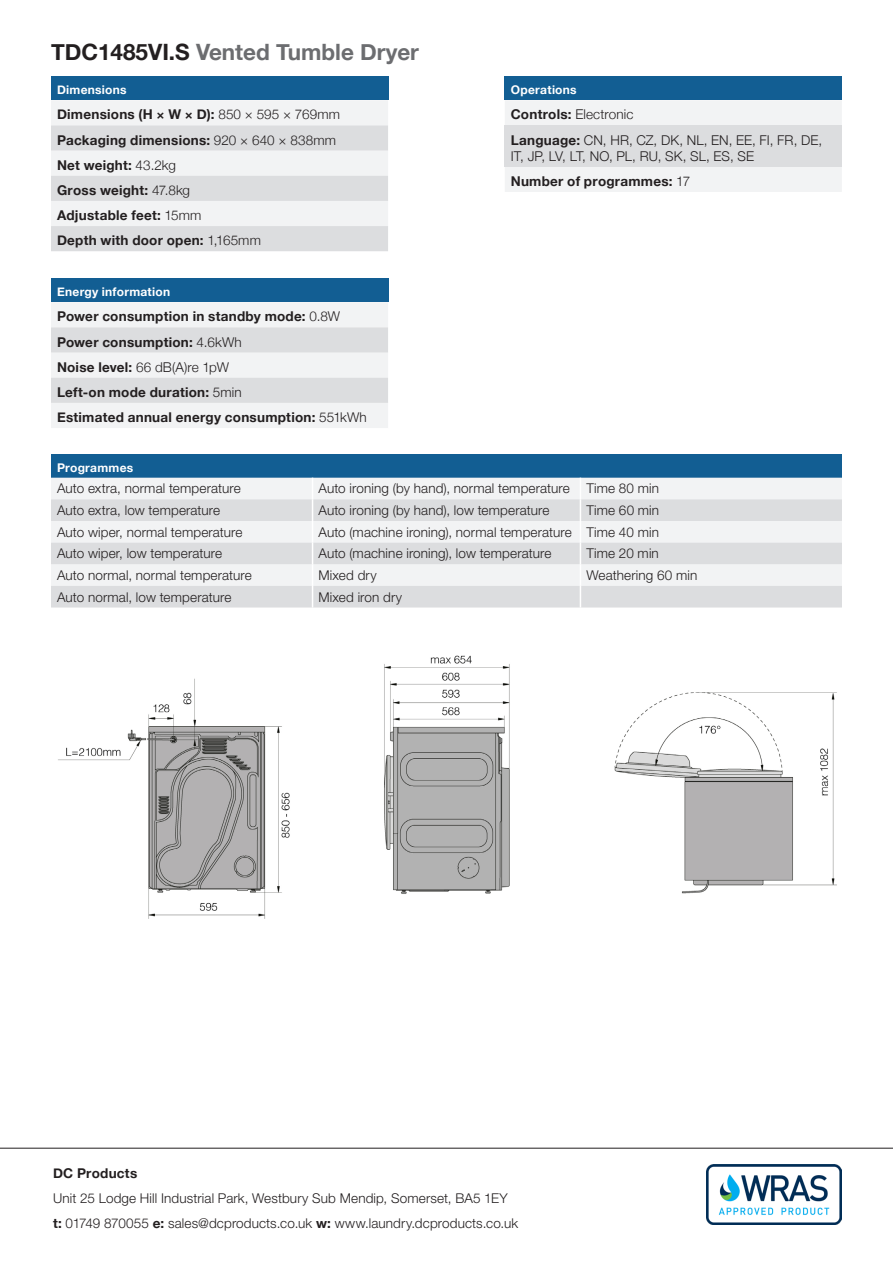
<style>
.page{position:relative;width:893px;height:1263px;background:#fff}
.page>*{position:absolute;margin:0;border:0;box-sizing:border-box;transform-origin:0 0}
.Machine_header{font:700 22.5px "Helvetica Neue";color:#6c6d70}
.Table_text_left{font:300 13.5px "Helvetica Neue LT Std";letter-spacing:.01em;color:#231f20}
.Bullets{font:700 13.5px "Helvetica Neue";letter-spacing:.015em;color:#231f20}
.Body{font:300 13.5px "Helvetica Neue LT Std";letter-spacing:.01em;color:#231f20}
.Bullets-2{font:300 13.5px/16.2px "Helvetica Neue";letter-spacing:.01em;color:#231f20}
.Bold{font:700 13.5px "Helvetica Neue";letter-spacing:.02em;color:#231f20}
.Table_bold{font:700 12px "Helvetica Neue";letter-spacing:.025em;color:#fff}
.s1{color:#231f20}
.s2{font-weight:300}
.s3{font-weight:700}
.s4{font-family:"Helvetica Neue LT Std";font-weight:300}
.s5{font-family:"Helvetica Neue";font-weight:700}
</style>
<div class="page">
<div style="left:51px;top:77px;width:337px;height:23px;background:#125e93"></div>
<svg style="left:51px;top:101px;width:337px;height:150px"></svg>
<div style="left:51px;top:278px;width:337px;height:24px;background:#125e93"></div>
<svg style="left:51px;top:302px;width:337px;height:126px"></svg>
<hr style="left:0;top:1148px;width:893px;height:1px;background:#231f20">
<div style="left:505px;top:77px;width:337px;height:23px;background:#125e93"></div>
<div style="left:505px;top:101px;width:337px;height:91px;background:#f2f3f4"></div>
<div style="left:505px;top:125px;width:337px;height:42px;background:#dcdddf"></div>
<div style="left:51px;top:454px;width:791px;height:24px;background:#125e93"></div>
<div style="left:51px;top:478px;width:791px;height:21px;background:#f2f3f4"></div>
<svg style="left:51px;top:499px;width:791px;height:108px;fill:#dcdddf"></svg>
<svg style="left:312px;top:478px;width:1px;height:129px"></svg>
<svg style="left:580px;top:478px;width:1px;height:129px"></svg>
<img style="left:706px;top:1165px;width:136px;height:60px">
<img style="left:58px;top:655px;width:779px;height:263px">
<p class="Machine_header" style="left:51px;top:35px;width:369px"><span class="s1">TDC1485VI.S</span> Vented Tumble Dryer</p>
<p class="Table_bold" style="left:57px;top:81px;width:71px">Dimensions</p>
<p class="Bullets" style="left:57px;top:104px;width:284px">Dimensions (H × W × D): <span class="s2">850 × 595 × 769mm</span></p>
<p class="Bullets" style="left:57px;top:129px;width:280px">Packaging dimensions: <span class="s2">920 × 640 × 838mm</span></p>
<p class="Bullets" style="left:57px;top:154px;width:120px">Net weight: <span class="s2">43.2kg</span></p>
<p class="Bullets" style="left:57px;top:179px;width:135px">Gross weight: <span class="s2">47.8kg</span></p>
<p class="Bullets" style="left:57px;top:205px;width:146px">Adjustable feet: <span class="s2">15mm</span></p>
<p class="Bullets" style="left:57px;top:230px;width:205px">Depth with door open: <span class="s2">1,165mm</span></p>
<p class="Table_bold" style="left:57px;top:282px;width:115px">Energy information</p>
<p class="Bullets" style="left:57px;top:306px;width:285px">Power consumption in standby mode: <span class="s2">0.8W</span></p>
<p class="Bullets" style="left:57px;top:331px;width:186px">Power consumption: <span class="s2">4.6kWh</span></p>
<p class="Bullets-2" style="left:57px;top:358px;width:173px"><span class="s3">Noise level:</span> 66 dB(A)re 1pW</p>
<p class="Bold" style="left:57px;top:381px;width:186px">Left-on mode duration: <span class="s4">5min</span></p>
<p class="Bold" style="left:57px;top:407px;width:311px">Estimated annual energy consumption: <span class="s4">551kWh</span></p>
<p class="Table_bold" style="left:511px;top:81px;width:67px">Operations</p>
<p class="Bullets-2" style="left:511px;top:106px;width:124px"><span class="s3">Controls:</span> Electronic</p>
<p class="Bullets-2" style="left:511px;top:131px;width:313px"><span class="s3">Language:</span> CN, HR, CZ, DK, NL, EN, EE, FI, FR, DE,<br>IT, JP, LV, LT, NO, PL, RU, SK, SL, ES, SE</p>
<p class="Bullets" style="left:511px;top:171px;width:181px">Number of programmes: <span class="s2">17</span></p>
<p class="Table_bold" style="left:57px;top:458px;width:78px">Programmes</p>
<p class="Table_text_left" style="left:57px;top:480px;width:185px">Auto extra, normal temperature</p>
<p class="Table_text_left" style="left:319px;top:480px;width:253px">Auto ironing (by hand), normal temperature</p>
<p class="Table_text_left" style="left:586px;top:480px;width:74px">Time 80 min</p>
<p class="Table_text_left" style="left:57px;top:502px;width:165px">Auto extra, low temperature</p>
<p class="Table_text_left" style="left:319px;top:502px;width:232px">Auto ironing (by hand), low temperature</p>
<p class="Table_text_left" style="left:586px;top:502px;width:74px">Time 60 min</p>
<p class="Table_text_left" style="left:57px;top:523px;width:187px">Auto wiper, normal temperature</p>
<p class="Table_text_left" style="left:319px;top:523px;width:255px">Auto (machine ironing), normal temperature</p>
<p class="Table_text_left" style="left:586px;top:523px;width:74px">Time 40 min</p>
<p class="Table_text_left" style="left:57px;top:545px;width:167px">Auto wiper, low temperature</p>
<p class="Table_text_left" style="left:319px;top:545px;width:234px">Auto (machine ironing), low temperature</p>
<p class="Table_text_left" style="left:586px;top:545px;width:74px">Time 20 min</p>
<p class="Table_text_left" style="left:57px;top:567px;width:196px">Auto normal, normal temperature</p>
<p class="Table_text_left" style="left:319px;top:567px;width:60px">Mixed dry</p>
<p class="Table_text_left" style="left:586px;top:567px;width:112px">Weathering 60 min</p>
<p class="Table_text_left" style="left:57px;top:588px;width:176px">Auto normal, low temperature</p>
<p class="Table_text_left" style="left:319px;top:588px;width:85px">Mixed iron dry</p>
<p class="Bold" style="left:53px;top:1163px;width:86px">DC Products</p>
<p class="Body" style="left:53px;top:1190px;width:456px">Unit 25 Lodge Hill Industrial Park, Westbury Sub Mendip, Somerset, BA5 1EY</p>
<p class="Body" style="left:53px;top:1215px;width:467px"><span class="s5">t:</span> 01749 870055 <span class="s5">e:</span> sales@dcproducts.co.uk <span class="s5">w:</span> www.laundry.dcproducts.co.uk</p>
</div>
